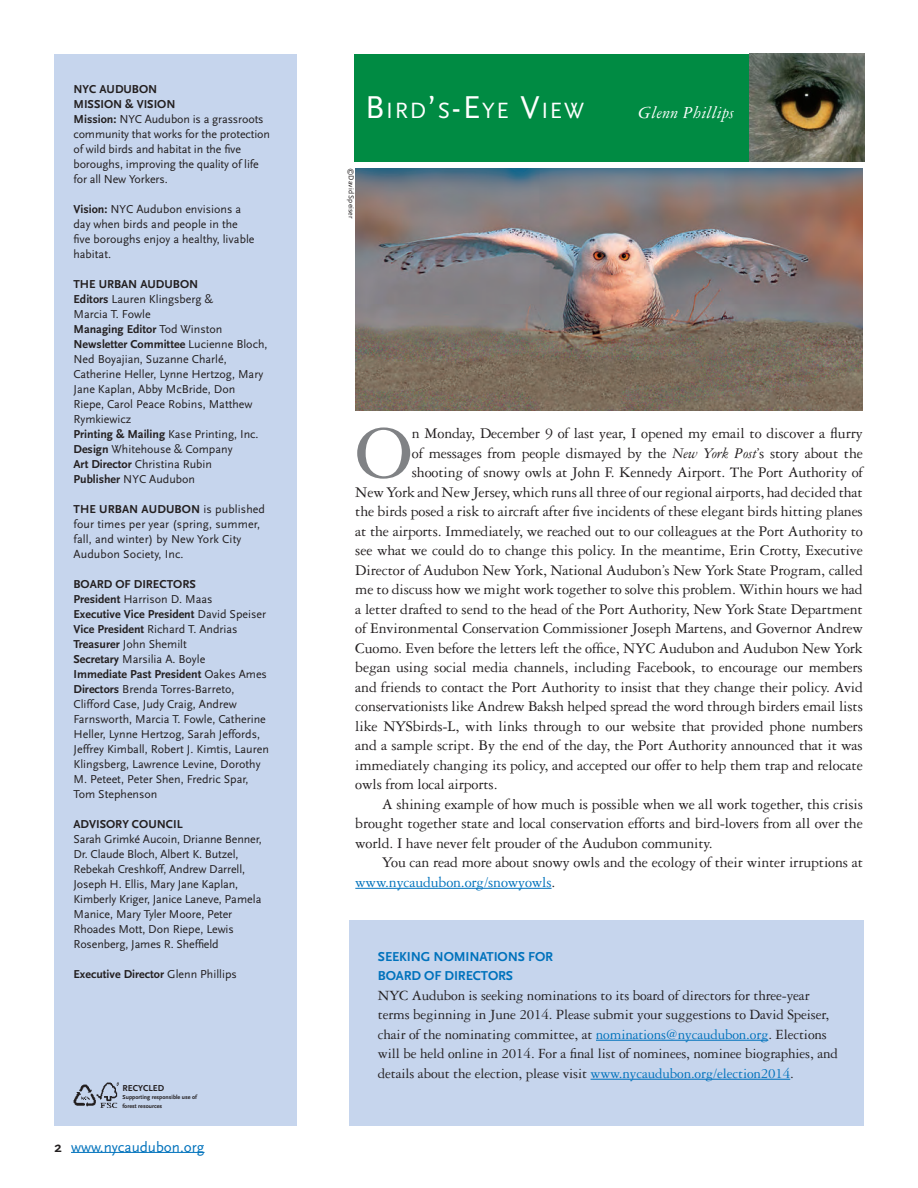
<style>
.page{position:relative;width:918px;height:1188px;background:#fff}
.page>*{position:absolute;margin:0;border:0;box-sizing:border-box;transform-origin:0 0}
.t1{font:79.5px "Garamond Three";color:#808285}
.t2{font:23.1px "Scala Sans Caps";letter-spacing:.07em;color:#fff}
.t3{font:italic 18px "Garamond Three";letter-spacing:.01em;color:#fff}
.t4{font:15.75px "Garamond Three";letter-spacing:-.01em;color:#231f20}
.t5{font:15.75px "Garamond Three";letter-spacing:-.01em;color:#0072bc}
.t6{font:15px/19.5px "Garamond Three";letter-spacing:-.01em;color:#231f20}
.t7{font:15px "Scala Sans";color:#0072bc}
.t8{font:700 13.5px/19.5px "Scala Sans";letter-spacing:-.01em;color:#0072bc}
.t9{font:12px/15px "Scala Sans";color:#231f20}
.t10{font:700 12px "Scala Sans";color:#231f20}
.t11{font:700 9px "Scala Sans";color:#231f20}
.t12{font:7.5px "Scala Sans";color:#231f20}
.t13{font:700 6px/9px "Scala Sans";color:#231f20}
.s1{font-weight:700}
.s2{font-weight:400}
.s3{font-weight:700;color:#231f20}
.s4{font-size:33px}
.s5{font-style:italic}
.s6{color:#231f20}
.s7{color:#0072bc}
</style>
<div class="page">
<hr style="left:71px;top:1152px;width:134px;height:1px;background:#0072bc">
<div style="left:54px;top:54px;width:243px;height:1072px;background:#c6d5ed"></div>
<img style="left:97px;top:1083px;width:22px;height:25px">
<img style="left:73px;top:1085px;width:24px;height:22px">
<div style="left:354px;top:54px;width:510px;height:108px;background:#008b43"></div>
<img style="left:750px;top:54px;width:114px;height:108px">
<hr style="left:355px;top:888px;width:197px;height:1px;background:#0072bc">
<img style="left:355px;top:169px;width:508px;height:242px">
<div style="left:350px;top:921px;width:514px;height:205px;background:#c6d5ed"></div>
<hr style="left:596px;top:1040px;width:172px;height:1px;background:#0072bc">
<hr style="left:591px;top:1079px;width:199px;height:1px;background:#0072bc">
<p class="t9" style="left:74px;top:82px;width:198px"><span class="s1">NYC AUDUBON<br>MISSION &amp; VISION<br>Mission:</span> NYC Audubon is a grassroots community that works for the protection of wild birds and habitat in the five boroughs, improving the quality of life for all New Yorkers.</p>
<p class="t9" style="left:74px;top:202px;width:182px"><span class="s1">Vision:</span> NYC Audubon envisions a day when birds and people in the five boroughs enjoy a healthy, livable habitat.</p>
<p class="t9" style="left:74px;top:277px;width:195px"><span class="s1">THE URBAN AUDUBON<br>Editors</span> Lauren Klingsberg &amp;<br>M arcia T. Fowle<br><span class="s1">Managing Editor</span> Tod Winston<br><span class="s1">Newsletter Committee</span> Lucienne B loch,<br>Ned Boyajian, Suzanne Charlé,<br>Catherine H eller, Lynne H ertzog, M ary<br>Jane Kaplan, Abby McBride, Don<br>Riepe, Carol Peace Robins, M atthew<br>Rymkiewicz<br><span class="s1">Printing &amp; Mailing</span> Kase Printing, I nc.<br><span class="s1">Design</span> Whitehouse &amp; Company<br><span class="s1">Art Director</span> Christina Rubin<br><span class="s1">Publisher</span> NYC Audubon</p>
<p class="t9" style="left:74px;top:502px;width:193px"><span class="s1">THE URBAN AUDUBON</span> is published four times per year (spring, summer, fall, and winter) by N ew York City<br>Audubon Society, I nc.</p>
<p class="t9" style="left:74px;top:577px;width:197px"><span class="s1">BOARD OF directors<br>President</span> H arrison D. M aas<br><span class="s1">Executive Vice President</span> David Speiser<br><span class="s1">Vice President</span> Richard T. Andrias<br><span class="s1">Treasurer</span> John Shemilt<br><span class="s1">Secretary</span> M arsilia A. Boyle<br><span class="s1">Immediate Past President</span> Oakes Ames<br><span class="s1">Directors</span> B renda Torres-Barreto,<br>Clifford Case, Judy Craig, Andrew<br>Farnsworth, M arcia T. Fowle, Catherine<br>H eller, Lynne H ertzog, Sarah Jeffords,<br>Jeffrey Kimball, Robert J. Kimtis, Lauren<br>Klingsberg, Lawrence Levine, Dorothy<br>M . Peteet, Peter Shen, Fredric Spar,<br>Tom Stephenson</p>
<p class="t10" style="left:74px;top:818px;width:111px">ADVISORY COUNCIL</p>
<p class="t9" style="left:74px;top:832px;width:190px">Sarah Grimké Aucoin, Drianne Benner, Dr. Claude Bloch, Albert K. Butzel, Rebekah Creshkoff, Andrew Darrell, Joseph H . Ellis, Mary Jane Kaplan, Kimberly Kriger, Janice Laneve, Pamela M anice, M ary Tyler M oore, Peter Rhoades M ott, Don Riepe, Lewis Rosenberg, James R. Sheffield</p>
<p class="t10" style="left:74px;top:968px;width:165px">Executive Director <span class="s2">Glenn Phillips</span></p>
<p class="t11" style="left:123px;top:1084px;width:43px">RECYCLED</p>
<p class="t13" style="left:123px;top:1093px;width:76px">Supporting responsible use of forest resources</p>
<p class="t7" style="left:55px;top:1139px;width:151px"><span class="s3">2</span> www.nycaudubon.org</p>
<h2 class="t2" style="left:365px;top:98px;width:220px"><span class="s4">B</span>IRD<span class="s4">’</span>S<span class="s4">-E</span>YE <span class="s4">V</span>IEW</h2>
<p class="t3" style="left:638px;top:103px;width:97px">Glenn Phillips</p>
<p class="t12" style="left:355px;top:168px;width:52px;rotate:90deg">©David Speiser</p>
<h1 class="t1" style="left:355px;top:410px;width:59px">O</h1>
<p class="t4" style="left:412px;top:425px;width:452px">n Monday, December 9 of last year, I opened my email to discover a flurry</p>
<p class="t4" style="left:412px;top:444px;width:452px">of messages from people dismayed by the <span class="s5">New York Post</span>’s story about the</p>
<p class="t4" style="left:412px;top:464px;width:452px">shooting of snowy owls at John F. Kennedy Airport. The Port Authority of</p>
<p class="t4" style="left:355px;top:483px;width:509px">New York and New Jersey, which runs all three of our regional airports, had decided that</p>
<p class="t4" style="left:355px;top:503px;width:509px">the birds posed a risk to aircraft after five incidents of these elegant birds hitting planes</p>
<p class="t4" style="left:355px;top:522px;width:509px">at the airports. Immediately, we reached out to our colleagues at the Port Authority to</p>
<p class="t4" style="left:355px;top:542px;width:509px">see what we could do to change this policy. In the meantime, Erin Crotty, Executive</p>
<p class="t4" style="left:355px;top:561px;width:509px">Director of Audubon New York, National Audubon’s New York State Program, called</p>
<p class="t4" style="left:355px;top:581px;width:509px">me to discuss how we might work together to solve this problem. Within hours we had</p>
<p class="t4" style="left:355px;top:600px;width:509px">a letter drafted to send to the head of the Port Authority, New York State Department</p>
<p class="t4" style="left:355px;top:620px;width:509px">of Environmental Conservation Commissioner Joseph Martens, and Governor Andrew</p>
<p class="t4" style="left:355px;top:639px;width:509px">Cuomo. Even before the letters left the office, NYC Audubon and Audubon New York</p>
<p class="t4" style="left:355px;top:659px;width:509px">began using social media channels, including Facebook, to encourage our members</p>
<p class="t4" style="left:355px;top:678px;width:509px">and friends to contact the Port Authority to insist that they change their policy. Avid</p>
<p class="t4" style="left:355px;top:698px;width:509px">conservationists like Andrew Baksh helped spread the word through birders email lists</p>
<p class="t4" style="left:355px;top:717px;width:509px">like NYSbirds-L, with links through to our website that provided phone numbers</p>
<p class="t4" style="left:355px;top:737px;width:509px">and a sample script. By the end of the day, the Port Authority announced that it was</p>
<p class="t4" style="left:355px;top:756px;width:509px">immediately changing its policy, and accepted our offer to help them trap and relocate</p>
<p class="t4" style="left:355px;top:776px;width:144px">owls from local airports.</p>
<p class="t4" style="left:382px;top:795px;width:482px">A shining example of how much is possible when we all work together, this crisis</p>
<p class="t4" style="left:355px;top:815px;width:509px">brought together state and local conservation efforts and bird-lovers from all over the</p>
<p class="t4" style="left:355px;top:834px;width:359px">world. I have never felt prouder of the Audubon community.</p>
<p class="t4" style="left:382px;top:854px;width:482px">You can read more about snowy owls and the ecology of their winter irruptions at</p>
<p class="t5" style="left:355px;top:873px;width:202px">www.nycaudubon.org/snowyowls<span class="s6">.</span></p>
<p class="t8" style="left:378px;top:947px;width:160px">SEEKING NOMINATIONS for board</p>
<p class="t8" style="left:424px;top:966px;width:29px">of directors</p>
<p class="t6" style="left:378px;top:985px;width:461px">NYC Audubon is seeking nominations to its board of directors for three-year terms beginning in June 2014. Please submit your suggestions to David Speiser, chair of the nominating committee, at <span class="s7">nominations@nycaudubon.org</span>. Elections will be held online in 2014. For a final list of nominees, nominee biographies, and details about the election, please visit <span class="s7">www.nycaudubon.org/election2014</span>.</p>
</div>
